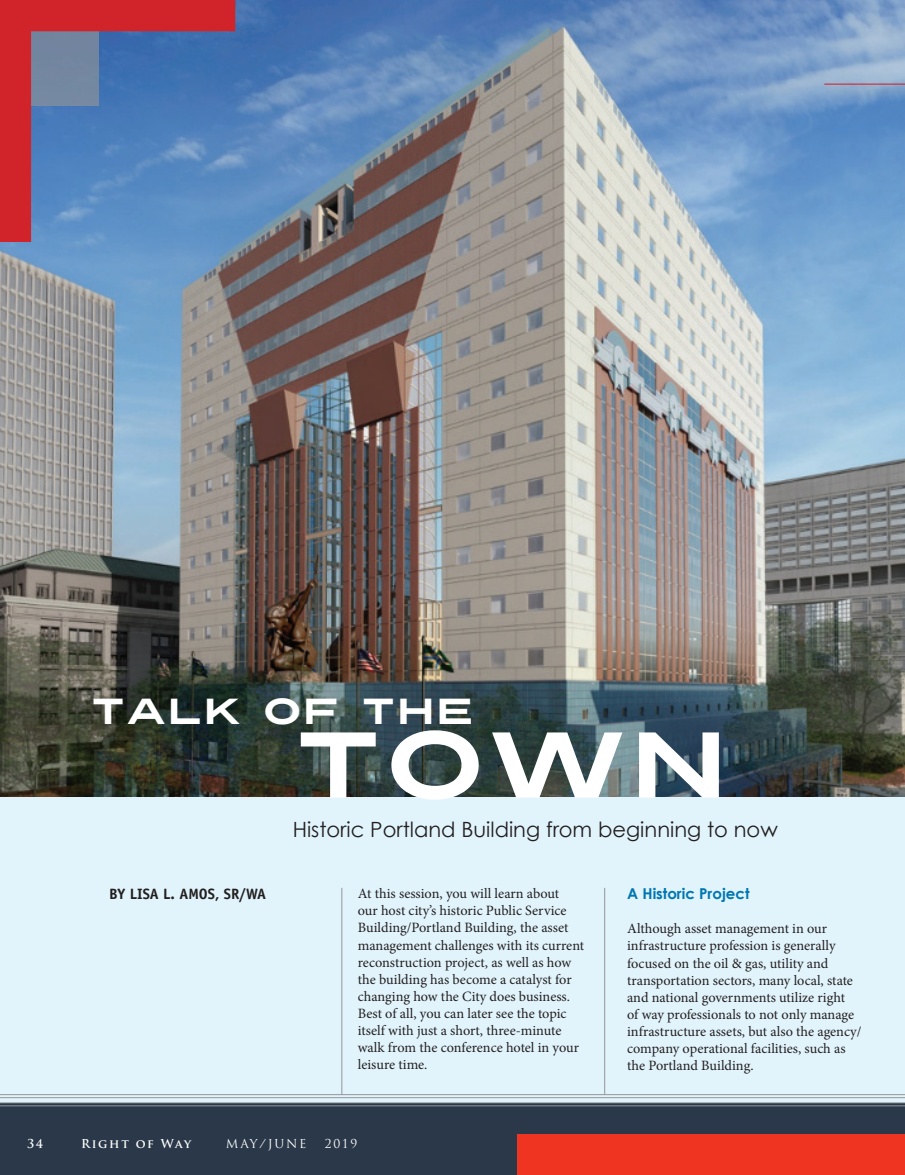
<style>
.page{position:relative;width:905px;height:1175px;background:#fff}
.page>*{position:absolute;margin:0;border:0;box-sizing:border-box;transform-origin:0 0}
.t1{font:93px "Turnpike";color:#fff}
.t2{font:36px "Turnpike";letter-spacing:.015em;color:#fff}
.t3{font:21px "Century Gothic";color:#231f20}
.t4{font:700 15px "Officina Sans Std";color:#231f20}
.BodyCopy{font:700 15px "Century Gothic";color:#0076b1}
.BodyCopy-2{font:14.25px/17.1px "Minion Pro";color:#231f20}
.t5{font:700 12px "Trajan Pro";letter-spacing:.135em;color:#fff}
.t6{font:12px "Trajan Pro";letter-spacing:.14em;color:#fff}
</style>
<div class="page">
<div style="left:0;top:0;width:904px;height:1108px;background:#e1f4fc"></div>
<img style="left:0;top:0;width:904px;height:796px">
<div style="left:0;top:1103px;width:904px;height:71px;background:#2a3849"></div>
<hr style="left:0;top:1105px;width:904px;height:1px;background:#939598">
<hr style="left:0;top:1097px;width:904px;height:1px;background:#939598">
<hr style="left:0;top:1102px;width:904px;height:1px;background:#939598">
<hr style="left:0;top:1094px;width:904px;height:1px;background:#939598">
<div style="left:823px;top:82px;width:81px;height:17px;background:#939598;opacity:.75"></div>
<hr style="left:824px;top:84px;width:80px;height:1px;background:#d1232a">
<hr style="left:604px;top:887px;width:1px;height:207px;background:#939598">
<hr style="left:341px;top:887px;width:1px;height:207px;background:#939598">
<svg style="left:0;top:0;width:235px;height:242px"></svg>
<div style="left:517px;top:1134px;width:387px;height:40px;background:#ef3522"></div>
<p class="t2" style="left:91px;top:685px;width:385px">TALK OF THE</p>
<p class="t1" style="left:293px;top:696px;width:437px">TOWN</p>
<p class="t4" style="left:109px;top:884px;width:158px">BY LISA L. AMOS, SR/WA</p>
<p class="t3" style="left:293px;top:817px;width:486px">Historic Portland Building from beginning to now</p>
<p class="BodyCopy-2" style="left:358px;top:885px;width:228px">At this session, you will learn about<br>our host city’s historic Public Service Building/Portland Building, the asset management challenges with its current reconstruction project, as well as how the building has become a catalyst for changing how the City does business.<br>Best of all, you can later see the topic itself with just a short, three-minute walk from the conference hotel in your leisure time.</p>
<p class="BodyCopy" style="left:627px;top:884px;width:124px">A Historic Project</p>
<p class="BodyCopy-2" style="left:627px;top:920px;width:236px">Although asset management in our infrastructure profession is generally focused on the oil &amp; gas, utility and transportation sectors, many local, state and national governments utilize right<br>of way professionals to not only manage infrastructure assets, but also the agency/ company operational facilities, such as the Portland Building.</p>
<p class="t5" style="left:27px;top:1136px;width:18px">34</p>
<p class="t5" style="left:81px;top:1136px;width:112px">Right of Way</p>
<p class="t6" style="left:226px;top:1135px;width:82px">MAY/JUNE</p>
<p class="t6" style="left:325px;top:1135px;width:34px">2019</p>
</div>
